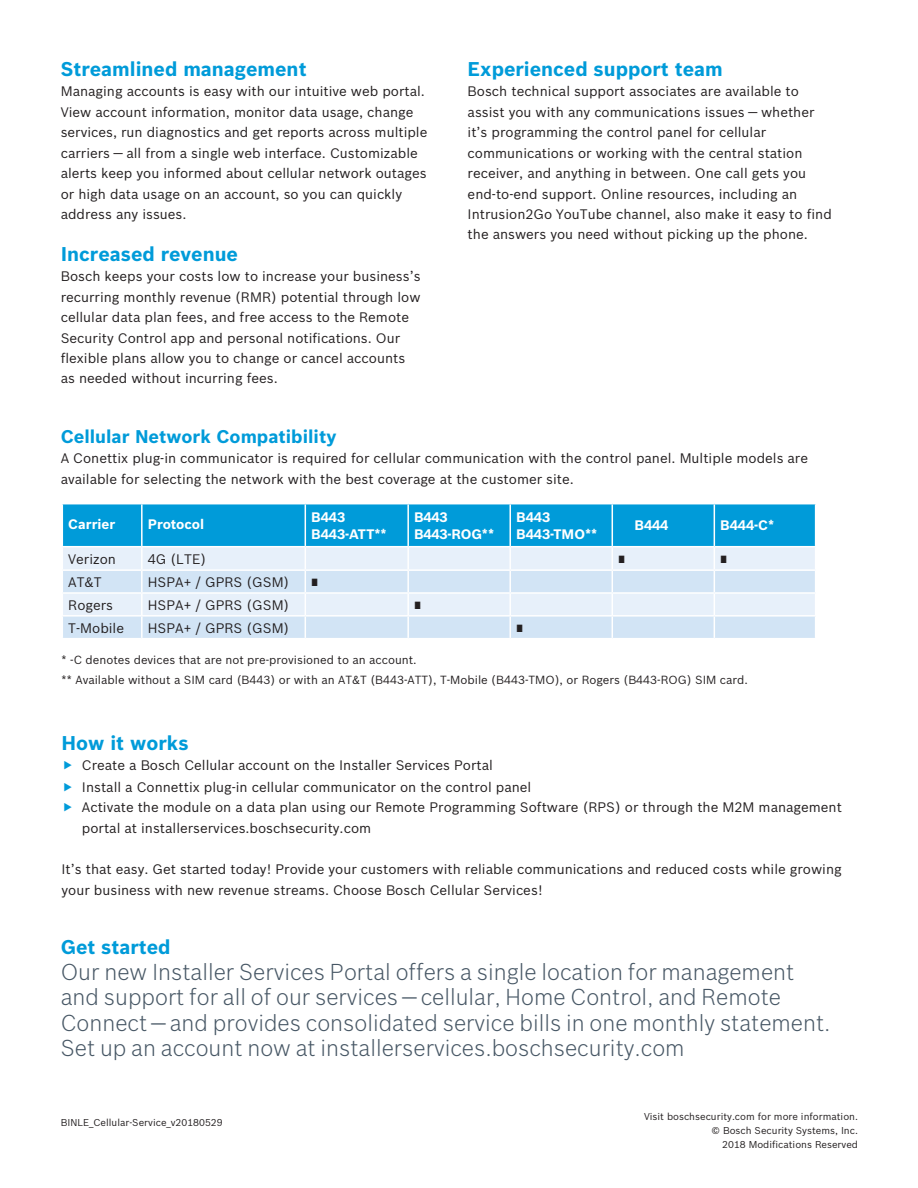
<style>
.page{position:relative;width:918px;height:1188px;background:#fff}
.page>*{position:absolute;margin:0;border:0;box-sizing:border-box;transform-origin:0 0}
.t1{font:300 22.5px/25.5px "Bosch Sans";color:#475765}
.t2{font:700 19.5px "Bosch Sans";color:#009bd9}
.t3{font:700 18px "Bosch Sans";color:#009bd9}
.t4{font:13.5px/20.4px "Bosch Sans";color:#231f20}
.t5{font:700 13.5px/16.2px "Bosch Sans";color:#fff}
.t6{font:13.5px "Bosch Office Sans";color:#231f20}
.t7{font:11.55px/20.4px "Bosch Sans";color:#231f20}
.t8{font:9.75px/13.6px "Bosch Sans";color:#231f20;text-align:right}
</style>
<div class="page">
<svg style="left:62px;top:504px;width:754px;height:134px;background:#9bd3ee"></svg>
<h2 class="t2" style="left:61px;top:57px;width:247px">Streamlined management</h2>
<p class="t4" style="left:61px;top:81px;width:368px">Managing accounts is easy with our intuitive web portal.<br>View account information, monitor data usage, change services, run diagnostics and get reports across multiple carriers — all from a single web interface. Customizable alerts keep you informed about cellular network outages or high data usage on an account, so you can quickly address any issues.</p>
<h2 class="t2" style="left:61px;top:242px;width:179px">Increased revenue</h2>
<p class="t4" style="left:61px;top:266px;width:361px">Bosch keeps your costs low to increase your business’s recurring monthly revenue (RMR) potential through low cellular data plan fees, and free access to the Remote Security Control app and personal notifications. Our flexible plans allow you to change or cancel accounts as needed without incurring fees.</p>
<h2 class="t2" style="left:468px;top:57px;width:257px">Experienced support team</h2>
<p class="t4" style="left:468px;top:81px;width:366px">Bosch technical support associates are available to assist you with any communications issues — whether it’s programming the control panel for cellular communications or working with the central station receiver, and anything in between. One call gets you end-to-end support. Online resources, including an Intrusion2Go YouTube channel, also make it easy to find the answers you need without picking up the phone.</p>
<h3 class="t3" style="left:61px;top:425px;width:277px">Cellular Network Compatibility</h3>
<p class="t4" style="left:61px;top:448px;width:749px">A Conettix plug-in communicator is required for cellular communication with the control panel. Multiple models are available for selecting the network with the best coverage at the customer site.</p>
<p class="t5" style="left:68px;top:516px;width:49px">Carrier</p>
<p class="t5" style="left:148px;top:516px;width:58px">Protocol</p>
<p class="t5" style="left:311px;top:509px;width:77px">B443<br>B443-ATT**</p>
<p class="t5" style="left:414px;top:509px;width:82px">B443<br>B443-ROG**</p>
<p class="t5" style="left:516px;top:509px;width:83px">B443<br>B443-TMO**</p>
<p class="t5" style="left:635px;top:518px;width:35px">B444</p>
<p class="t5" style="left:720px;top:518px;width:56px">B444-C*</p>
<p class="t4" style="left:68px;top:549px;width:49px">Verizon</p>
<p class="t4" style="left:148px;top:548px;width:60px">4G (LTE)</p>
<p class="t6" style="left:618px;top:547px;width:9px">∎</p>
<p class="t6" style="left:720px;top:547px;width:9px">∎</p>
<p class="t4" style="left:68px;top:572px;width:35px">AT&amp;T</p>
<p class="t4" style="left:148px;top:572px;width:143px">HSPA+ / GPRS (GSM)</p>
<p class="t6" style="left:311px;top:571px;width:9px">∎</p>
<p class="t4" style="left:68px;top:595px;width:46px">Rogers</p>
<p class="t4" style="left:148px;top:595px;width:143px">HSPA+ / GPRS (GSM)</p>
<p class="t6" style="left:414px;top:594px;width:9px">∎</p>
<p class="t4" style="left:68px;top:617px;width:57px">T-Mobile</p>
<p class="t4" style="left:148px;top:617px;width:143px">HSPA+ / GPRS (GSM)</p>
<p class="t6" style="left:516px;top:617px;width:9px">∎</p>
<p class="t7" style="left:62px;top:649px;width:688px">* -C denotes devices that are not pre-provisioned to an account.<br>** Available without a SIM card (B443) or with an AT&amp;T (B443-ATT), T-Mobile (B443-TMO), or Rogers (B443-ROG) SIM card.</p>
<h2 class="t2" style="left:62px;top:731px;width:129px">How it works</h2>
<p class="t4" style="left:82px;top:755px;width:761px;line-height:20.9px">Create a Bosch Cellular account on the Installer Services Portal<br>Install a Connettix plug-in cellular communicator on the control panel<br>Activate the module on a data plan using our Remote Programming Software (RPS) or through the M2M management portal at installerservices.boschsecurity.com</p>
<p class="t4" style="left:62px;top:858px;width:782px;line-height:21.6px">It’s that easy. Get started today! Provide your customers with reliable communications and reduced costs while growing your business with new revenue streams. Choose Bosch Cellular Services!</p>
<h2 class="t2" style="left:61px;top:935px;width:111px">Get started</h2>
<p class="t1" style="left:61px;top:958px;width:771px">Our new Installer Services Portal offers a single location for management and support for all of our services — cellular, Home Control, and Remote Connect — and provides consolidated service bills in one monthly statement.<br>Set up an account now at installerservices.boschsecurity.com</p>
<p class="t8" style="left:61px;top:1116px;width:163px">BINLE_Cellular-Service_v20180529</p>
<p class="t8" style="left:644px;top:1110px;width:215px">Visit boschsecurity.com for more information. © Bosch Security Systems, Inc.<br>2018 Modifications Reserved</p>
</div>
